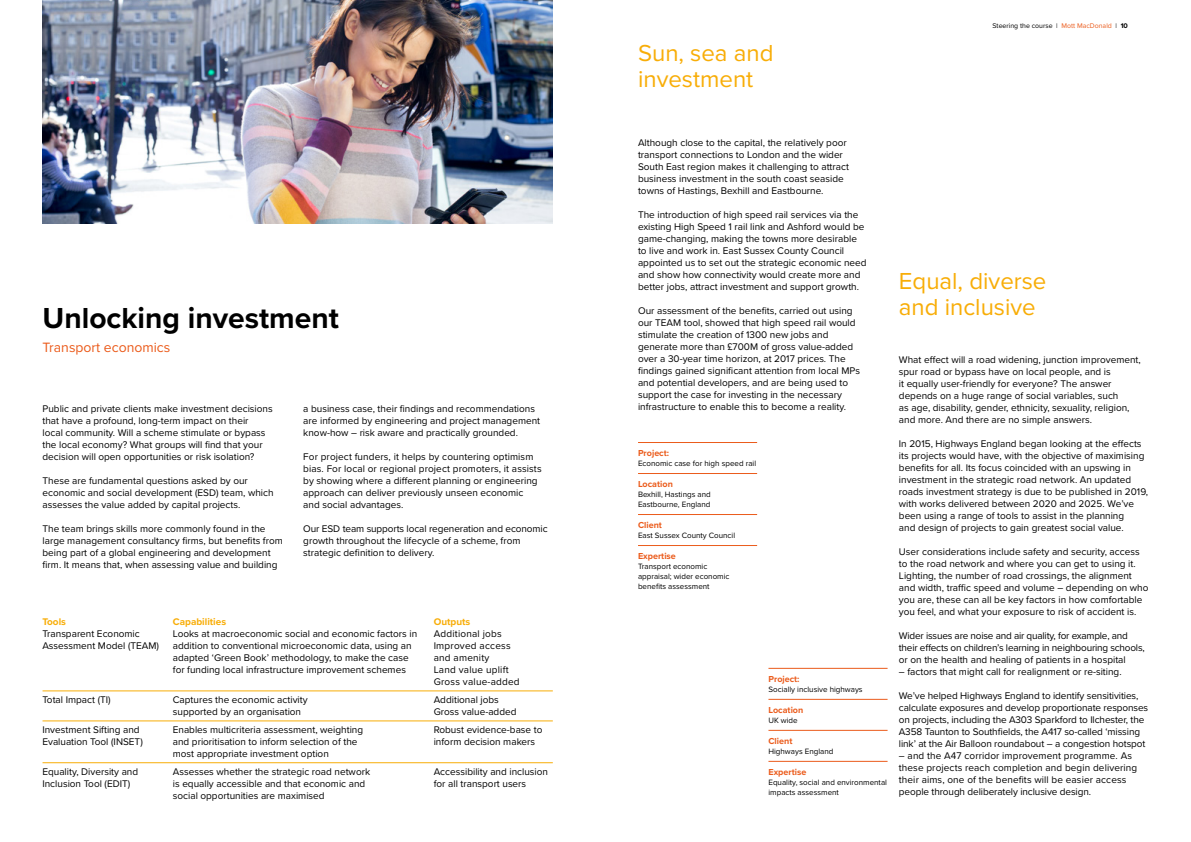
<style>
.page{position:relative;width:1191px;height:842px;background:#fff}
.page>*{position:absolute;margin:0;border:0;box-sizing:border-box;transform-origin:0 0}
.t1{font:700 30px "Proxima Nova";color:#000}
.t2{font:24px/26px "Proxima Nova";color:#f8ad07}
.t3{font:14px "Proxima Nova";color:#eb5b1b}
.t4{font:10px/12px "Proxima Nova";color:#000}
.t5{font:10px/12px "Proxima Nova";letter-spacing:-.02em;color:#000}
.t6{font:10px/12px "Proxima Nova";letter-spacing:.02em;color:#000}
.t7{font:700 10px "Proxima Nova";color:#f8ad07}
.t8{font:700 9px "Proxima Nova";color:#eb5b1b}
.t9{font:8px/10px "Proxima Nova";color:#000}
.t10{font:7px "Proxima Nova";color:#000}
.s1{font-weight:300}
.s2{color:#eb5b1b}
.s3{font-weight:700}
</style>
<div class="page">
<hr style="left:638px;top:442px;width:119px;height:1px;background:#eb5b1b">
<hr style="left:638px;top:473px;width:119px;height:1px;background:#eb5b1b">
<hr style="left:638px;top:514px;width:119px;height:1px;background:#eb5b1b">
<hr style="left:638px;top:545px;width:119px;height:1px;background:#eb5b1b">
<hr style="left:768px;top:668px;width:119px;height:1px;background:#eb5b1b">
<hr style="left:768px;top:699px;width:119px;height:1px;background:#eb5b1b">
<hr style="left:768px;top:730px;width:119px;height:1px;background:#eb5b1b">
<hr style="left:768px;top:761px;width:119px;height:1px;background:#eb5b1b">
<img style="left:42px;top:0;width:511px;height:223px">
<hr style="left:43px;top:691px;width:510px;height:1px;background:#f8ad07">
<hr style="left:43px;top:721px;width:510px;height:1px;background:#f8ad07">
<hr style="left:43px;top:762px;width:510px;height:1px;background:#f8ad07">
<h1 class="t1" style="left:43px;top:295px;width:298px">Unlocking investment</h1>
<h3 class="t3" style="left:43px;top:337px;width:129px">Transport economics</h3>
<p class="t4" style="left:43px;top:402px;width:232px">Public and private clients make investment decisions that have a profound, long-term impact on their<br>local community. Will a scheme stimulate or bypass the local economy? What groups will find that your decision will open opportunities or risk isolation?</p>
<p class="t4" style="left:43px;top:474px;width:233px">These are fundamental questions asked by our economic and social development (ESD) team, which assesses the value added by capital projects.</p>
<p class="t4" style="left:43px;top:522px;width:242px">The team brings skills more commonly found in the large management consultancy firms, but benefits from being part of a global engineering and development firm. It means that, when assessing value and building</p>
<p class="t4" style="left:303px;top:402px;width:238px">a business case, their findings and recommendations are informed by engineering and project management know-how – risk aware and practically grounded.</p>
<p class="t4" style="left:303px;top:450px;width:240px">For project funders, it helps by countering optimism bias. For local or regional project promoters, it assists by showing where a different planning or engineering approach can deliver previously unseen economic and social advantages.</p>
<p class="t4" style="left:303px;top:522px;width:246px">Our ESD team supports local regeneration and economic growth throughout the lifecycle of a scheme, from strategic definition to delivery.</p>
<p class="t7" style="left:42px;top:615px;width:25px">Tools</p>
<p class="t4" style="left:42px;top:628px;width:118px">Transparent Economic<br>Assessment Model (TEAM)</p>
<p class="t4" style="left:42px;top:694px;width:70px">Total Impact (TI)</p>
<p class="t4" style="left:42px;top:724px;width:102px">Investment Sifting and<br>Evaluation Tool (INSET)</p>
<p class="t4" style="left:42px;top:766px;width:97px">Equality, Diversity and<br>Inclusion Tool (EDIT)</p>
<p class="t7" style="left:173px;top:615px;width:55px">Capabilities</p>
<p class="t4" style="left:173px;top:628px;width:246px">Looks at macroeconomic social and economic factors in addition to conventional microeconomic data, using an adapted ‘Green Book’ methodology, to make the case for funding local infrastructure improvement schemes</p>
<p class="t4" style="left:173px;top:694px;width:136px">Captures the economic activity supported by an organisation</p>
<p class="t4" style="left:173px;top:724px;width:192px">Enables multicriteria assessment, weighting and prioritisation to inform selection of the most appropriate investment option</p>
<p class="t4" style="left:173px;top:766px;width:199px">Assesses whether the strategic road network is equally accessible and that economic and social opportunities are maximised</p>
<p class="t7" style="left:434px;top:615px;width:38px">Outputs</p>
<p class="t6" style="left:434px;top:628px;width:87px">Additional jobs<br>Improved access and amenity<br>Land value uplift<br>Gross value-added</p>
<p class="t4" style="left:434px;top:694px;width:84px">Additional jobs<br>Gross value-added</p>
<p class="t4" style="left:434px;top:724px;width:110px">Robust evidence-base to inform decision makers</p>
<p class="t4" style="left:434px;top:766px;width:116px">Accessibility and inclusion for all transport users</p>
<h2 class="t2" style="left:638px;top:39px;width:137px">Sun, sea and investment</h2>
<p class="t10" style="left:992px;top:20px;width:137px">Steering the course <span class="s1">I</span> <span class="s2">Mott MacDonald</span> <span class="s1">I</span> <span class="s3">10</span></p>
<p class="t4" style="left:638px;top:137px;width:212px">Although close to the capital, the relatively poor transport connections to London and the wider South East region makes it challenging to attract business investment in the south coast seaside towns of Hastings, Bexhill and Eastbourne.</p>
<p class="t4" style="left:638px;top:209px;width:230px">The introduction of high speed rail services via the existing High Speed 1 rail link and Ashford would be game-changing, making the towns more desirable to live and work in. East Sussex County Council appointed us to set out the strategic economic need and show how connectivity would create more and better jobs, attract investment and support growth.</p>
<p class="t4" style="left:638px;top:305px;width:223px">Our assessment of the benefits, carried out using our TEAM tool, showed that high speed rail would stimulate the creation of 1300 new jobs and generate more than £700M of gross value-added over a 30-year time horizon, at 2017 prices. The findings gained significant attention from local MPs and potential developers, and are being used to support the case for investing in the necessary infrastructure to enable this to become a reality.</p>
<p class="t8" style="left:638px;top:447px;width:33px">Project:</p>
<p class="t9" style="left:638px;top:458px;width:120px">Economic case for high speed rail</p>
<p class="t8" style="left:638px;top:478px;width:36px">Location</p>
<p class="t9" style="left:638px;top:489px;width:74px">Bexhill, Hastings and<br>Eastbourne, England</p>
<p class="t8" style="left:638px;top:519px;width:25px">Client</p>
<p class="t9" style="left:638px;top:530px;width:99px">East Sussex County Council</p>
<p class="t8" style="left:638px;top:550px;width:39px">Expertise</p>
<p class="t9" style="left:638px;top:561px;width:93px">Transport economic appraisal; wider economic benefits assessment</p>
<p class="t8" style="left:768px;top:672px;width:33px">Project:</p>
<p class="t9" style="left:768px;top:684px;width:96px">Socially inclusive highways</p>
<p class="t8" style="left:768px;top:703px;width:36px">Location</p>
<p class="t9" style="left:768px;top:715px;width:31px">UK wide</p>
<p class="t8" style="left:768px;top:734px;width:25px">Client</p>
<p class="t9" style="left:768px;top:746px;width:66px">Highways England</p>
<p class="t8" style="left:768px;top:765px;width:39px">Expertise</p>
<p class="t9" style="left:768px;top:777px;width:120px">Equality, social and environmental impacts assessment</p>
<h2 class="t2" style="left:899px;top:267px;width:149px">Equal, diverse and inclusive</h2>
<p class="t4" style="left:899px;top:353px;width:243px">What effect will a road widening, junction improvement, spur road or bypass have on local people, and is<br>it equally user-friendly for everyone? The answer depends on a huge range of social variables, such<br>as age, disability, gender, ethnicity, sexuality, religion, and more. And there are no simple answers.</p>
<p class="t4" style="left:899px;top:437px;width:251px">In 2015, Highways England began looking at the effects its projects would have, with the objective of maximising benefits for all. Its focus coincided with an upswing in investment in the strategic road network. An updated roads investment strategy is due to be published in 2019, with works delivered between 2020 and 2025. We’ve been using a range of tools to assist in the planning<br>and design of projects to gain greatest social value.</p>
<p class="t4" style="left:899px;top:545px;width:251px">User considerations include safety and security, access to the road network and where you can get to using it.<br>Lighting, the number of road crossings, the alignment and width, traffic speed and volume – depending on who you are, these can all be key factors in how comfortable you feel, and what your exposure to risk of accident is.</p>
<p class="t5" style="left:899px;top:629px;width:247px">Wider issues are noise and air quality, for example, and their effects on children’s learning in neighbouring schools, or on the health and healing of patients in a hospital</p>
<p class="t4" style="left:899px;top:665px;width:224px">– factors that might call for realignment or re-siting.</p>
<p class="t4" style="left:899px;top:689px;width:251px">We’ve helped Highways England to identify sensitivities, calculate exposures and develop proportionate responses on projects, including the A303 Sparkford to Ilchester, the A358 Taunton to Southfields, the A417 so-called ‘missing link’ at the Air Balloon roundabout – a congestion hotspot</p>
<p class="t4" style="left:899px;top:749px;width:240px">– and the A47 corridor improvement programme. As these projects reach completion and begin delivering their aims, one of the benefits will be easier access people through deliberately inclusive design.</p>
</div>
